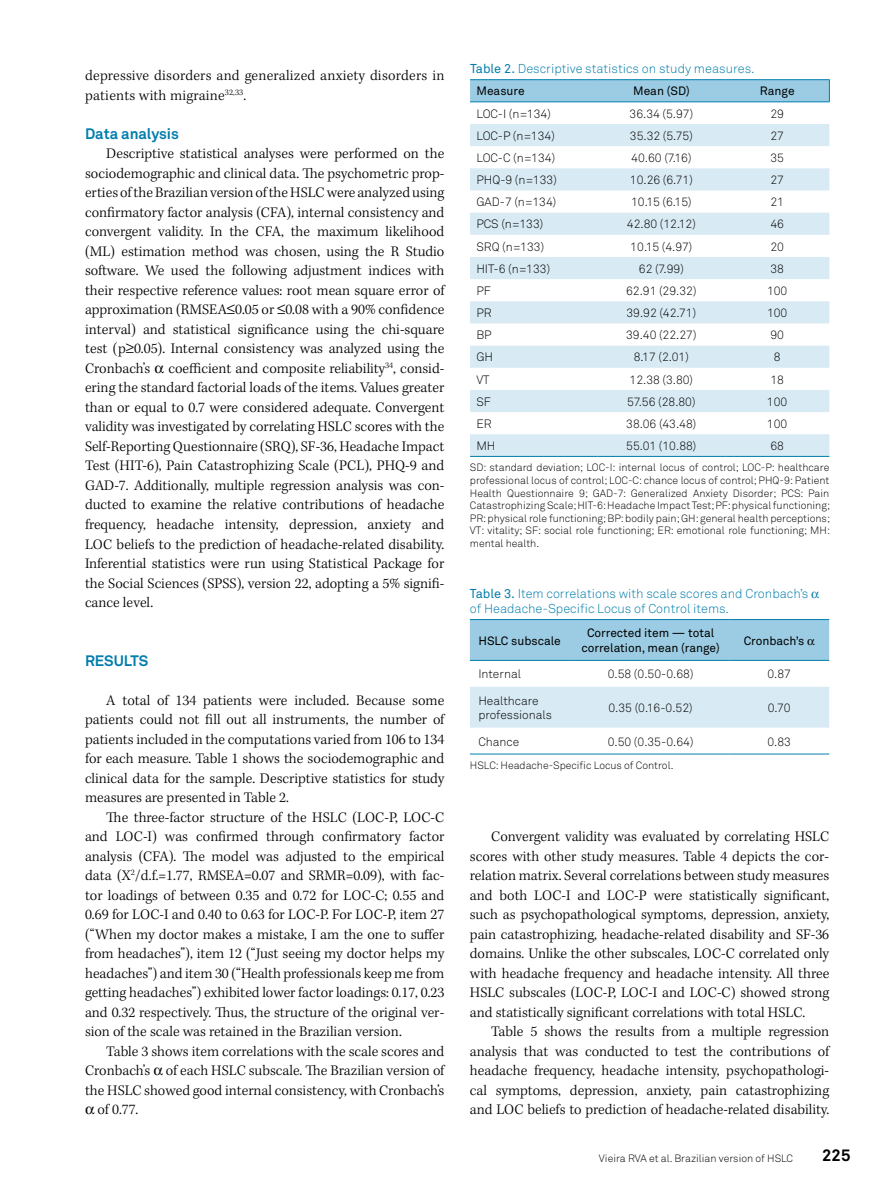
<style>
.page{position:relative;width:893px;height:1191px;background:#fff}
.page>*{position:absolute;margin:0;border:0;box-sizing:border-box;transform-origin:0 0}
.t1{font:700 16.5px "Akkurat Pro";color:#000}
.t2{font:300 15px/19.5px "Kepler Std";color:#000;text-align:justify}
.t3{font:700 15px "Akkurat Pro";color:#007dac}
.t4{font:12.75px/15.3px "Akkurat Light Pro";color:#007dac}
.t5{font:12px/14.4px "Akkurat Light Pro";color:#000}
.t6{font:12px/14.4px "Akkurat Pro";color:#000;text-align:center}
.t7{font:10.5px/12.6px "Akkurat Light Pro";color:#000;text-align:justify}
.s1{font-family:"Akkurat Pro"}
</style>
<div class="page">
<svg style="left:470px;top:124px;width:359px;height:332px;fill:#d8eaf4"></svg>
<hr style="left:470px;top:79px;width:128px;height:1px;background:#007dac">
<hr style="left:598px;top:79px;width:127px;height:1px;background:#007dac">
<hr style="left:725px;top:79px;width:105px;height:1px;background:#007dac">
<div style="left:470px;top:80px;width:360px;height:21px;background:#9bcce3"></div>
<hr style="left:470px;top:101px;width:128px;height:1px;background:#007dac">
<hr style="left:598px;top:101px;width:127px;height:1px;background:#007dac">
<hr style="left:725px;top:101px;width:105px;height:1px;background:#007dac">
<hr style="left:470px;top:456px;width:128px;height:1px;background:#007dac">
<hr style="left:598px;top:456px;width:127px;height:1px;background:#007dac">
<hr style="left:725px;top:456px;width:104px;height:1px;background:#007dac">
<div style="left:470px;top:687px;width:359px;height:40px;background:#d8eaf4"></div>
<hr style="left:470px;top:660px;width:102px;height:1px;background:#007dac">
<hr style="left:572px;top:660px;width:157px;height:1px;background:#007dac">
<hr style="left:729px;top:660px;width:100px;height:1px;background:#007dac">
<hr style="left:470px;top:753px;width:102px;height:1px;background:#007dac">
<hr style="left:572px;top:753px;width:157px;height:1px;background:#007dac">
<hr style="left:729px;top:753px;width:100px;height:1px;background:#007dac">
<svg style="left:470px;top:619px;width:359px;height:41px;background:#96c9e1"></svg>
<p class="t2" style="left:85px;top:67px;width:361px">depressive disorders and generalized anxiety disorders in patients with migraine<sup>32,33</sup>.</p>
<p class="t3" style="left:85px;top:124px;width:96px">Data analysis</p>
<p class="t2" style="left:85px;top:145px;width:361px;text-indent:21px">Descriptive statistical analyses were performed on the sociodemographic and clinical data. The psychometric prop&shy;erties of the Brazilian version of the HSLC were analyzed using confirmatory factor analysis (CFA), internal consistency and convergent validity. In the CFA, the maximum likelihood (ML) estimation method was chosen, using the R Studio software. We used the following adjustment indices with their respective reference values: root mean square error of approximation (RMSEA≤0.05 or ≤0.08 with a 90% confidence interval) and statistical significance using the chi-square test (p≥0.05). Internal consistency was analyzed using the Cronbach’s coefficient and composite reliability<sup>34</sup>, consid&shy;ering the standard factorial loads of the items. Values greater than or equal to 0.7 were considered adequate. Convergent validity was investigated by correlating HSLC scores with the Self-Reporting Questionnaire (SRQ), SF-36, Headache Impact Test (HIT-6), Pain Catastrophizing Scale (PCL), PHQ-9 and GAD-7. Additionally, multiple regression analysis was con&shy;ducted to examine the relative contributions of headache frequency, headache intensity, depression, anxiety and LOC beliefs to the prediction of headache-related disability.<br>Inferential statistics were run using Statistical Package for the Social Sciences (SPSS), version 22, adopting a 5% signifi&shy;cance level.</p>
<p class="t3" style="left:85px;top:651px;width:65px">RESULTS</p>
<p class="t2" style="left:85px;top:691px;width:361px;text-indent:21px">A total of 134 patients were included. Because some patients could not fill out all instruments, the number of patients included in the computations varied from 106 to 134 for each measure. Table 1 shows the sociodemographic and clinical data for the sample. Descriptive statistics for study measures are presented in Table 2.</p>
<p class="t2" style="left:85px;top:808px;width:361px;text-indent:21px">The three-factor structure of the HSLC (LOC-P, LOC-C and LOC-I) was confirmed through confirmatory factor analysis (CFA). The model was adjusted to the empirical data (X<sup>2</sup>/d.f.=1.77, RMSEA=0.07 and SRMR=0.09), with fac&shy;tor loadings of between 0.35 and 0.72 for LOC-C; 0.55 and 0.69 for LOC-I and 0.40 to 0.63 for LOC-P. For LOC-P, item 27 (“When my doctor makes a mistake, I am the one to suffer from headaches”), item 12 (“Just seeing my doctor helps my headaches”) and item 30 (“Health professionals keep me from getting headaches”) exhibited lower factor loadings: 0.17, 0.23 and 0.32 respectively. Thus, the structure of the original ver&shy;sion of the scale was retained in the Brazilian version.</p>
<p class="t2" style="left:106px;top:1042px;width:340px">Table 3 shows item correlations with the scale scores and</p>
<p class="t2" style="left:85px;top:1061px;width:361px">Cronbach’s of each HSLC subscale. The Brazilian version of</p>
<p class="t2" style="left:85px;top:1081px;width:361px">the HSLC showed good internal consistency, with Cronbach’s</p>
<p class="t2" style="left:98px;top:1100px;width:42px">of 0.77.</p>
<p class="t4" style="left:470px;top:61px;width:286px"><span class="s1">Table 2.</span> Descriptive statistics on study measures.</p>
<p class="t6" style="left:476px;top:84px;width:50px">Measure</p>
<p class="t6" style="left:633px;top:84px;width:58px">Mean (SD)</p>
<p class="t6" style="left:760px;top:84px;width:36px">Range</p>
<p class="t5" style="left:476px;top:106px;width:76px">LOC-I (n=134)</p>
<p class="t5" style="left:630px;top:106px;width:65px">36.34 (5.97)</p>
<p class="t5" style="left:770px;top:106px;width:15px">29</p>
<p class="t5" style="left:476px;top:129px;width:80px">LOC-P (n=134)</p>
<p class="t5" style="left:630px;top:129px;width:64px">35.32 (5.75)</p>
<p class="t5" style="left:770px;top:129px;width:15px">27</p>
<p class="t5" style="left:476px;top:151px;width:80px">LOC-C (n=134)</p>
<p class="t5" style="left:631px;top:151px;width:62px">40.60 (7.16)</p>
<p class="t5" style="left:770px;top:151px;width:15px">35</p>
<p class="t5" style="left:476px;top:173px;width:82px">PHQ-9 (n=133)</p>
<p class="t5" style="left:630px;top:173px;width:65px">10.26 (6.71)</p>
<p class="t5" style="left:770px;top:173px;width:15px">27</p>
<p class="t5" style="left:476px;top:195px;width:81px">GAD-7 (n=134)</p>
<p class="t5" style="left:631px;top:195px;width:62px">10.15 (6.15)</p>
<p class="t5" style="left:770px;top:195px;width:15px">21</p>
<p class="t5" style="left:476px;top:217px;width:68px">PCS (n=133)</p>
<p class="t5" style="left:627px;top:217px;width:70px">42.80 (12.12)</p>
<p class="t5" style="left:770px;top:217px;width:15px">46</p>
<p class="t5" style="left:476px;top:239px;width:69px">SRQ (n=133)</p>
<p class="t5" style="left:630px;top:239px;width:64px">10.15 (4.97)</p>
<p class="t5" style="left:770px;top:239px;width:15px">20</p>
<p class="t5" style="left:476px;top:261px;width:75px">HIT-6 (n=133)</p>
<p class="t5" style="left:639px;top:261px;width:46px">62 (7.99)</p>
<p class="t5" style="left:770px;top:261px;width:15px">38</p>
<p class="t5" style="left:476px;top:284px;width:16px">PF</p>
<p class="t5" style="left:626px;top:284px;width:72px">62.91 (29.32)</p>
<p class="t5" style="left:767px;top:284px;width:22px">100</p>
<p class="t5" style="left:476px;top:306px;width:17px">PR</p>
<p class="t5" style="left:626px;top:306px;width:71px">39.92 (42.71)</p>
<p class="t5" style="left:767px;top:306px;width:22px">100</p>
<p class="t5" style="left:476px;top:328px;width:17px">BP</p>
<p class="t5" style="left:626px;top:328px;width:72px">39.40 (22.27)</p>
<p class="t5" style="left:770px;top:328px;width:15px">90</p>
<p class="t5" style="left:476px;top:350px;width:18px">GH</p>
<p class="t5" style="left:634px;top:350px;width:57px">8.17 (2.01)</p>
<p class="t5" style="left:774px;top:350px;width:8px">8</p>
<p class="t5" style="left:476px;top:372px;width:15px">VT</p>
<p class="t5" style="left:629px;top:372px;width:65px">12.38 (3.80)</p>
<p class="t5" style="left:770px;top:372px;width:15px">18</p>
<p class="t5" style="left:476px;top:394px;width:16px">SF</p>
<p class="t5" style="left:627px;top:394px;width:70px">57.56 (28.80)</p>
<p class="t5" style="left:767px;top:394px;width:22px">100</p>
<p class="t5" style="left:476px;top:417px;width:17px">ER</p>
<p class="t5" style="left:626px;top:417px;width:72px">38.06 (43.48)</p>
<p class="t5" style="left:767px;top:417px;width:22px">100</p>
<p class="t5" style="left:476px;top:439px;width:21px">MH</p>
<p class="t5" style="left:626px;top:439px;width:72px">55.01 (10.88)</p>
<p class="t5" style="left:770px;top:439px;width:15px">68</p>
<p class="t7" style="left:470px;top:461px;width:362px">SD: standard deviation; LOC-I: internal locus of control; LOC-P: healthcare professional locus of control; LOC-C: chance locus of control; PHQ-9: Patient Health Questionnaire 9; GAD-7: Generalized Anxiety Disorder; PCS: Pain Catastrophizing Scale; HIT-6: Headache Impact Test; PF: physical functioning; PR: physical role functioning; BP: bodily pain; GH: general health perceptions; VT: vitality; SF: social role functioning; ER: emotional role functioning; MH: mental health.</p>
<p class="t4" style="left:470px;top:585px;width:340px"><span class="s1">Table 3.</span> Item correlations with scale scores and Cronbach’s of Headache-Specific Locus of Control items.</p>
<p class="t6" style="left:478px;top:633px;width:84px">HSLC subscale</p>
<p class="t6" style="left:581px;top:626px;width:140px">Corrected item — total correlation, mean (range)</p>
<p class="t6" style="left:744px;top:633px;width:62px">Cronbach’s</p>
<p class="t5" style="left:478px;top:667px;width:44px">Internal</p>
<p class="t5" style="left:608px;top:667px;width:87px">0.58 (0.50-0.68)</p>
<p class="t5" style="left:767px;top:667px;width:25px">0.87</p>
<p class="t5" style="left:478px;top:693px;width:75px">Healthcare professionals</p>
<p class="t5" style="left:608px;top:700px;width:86px">0.35 (0.16-0.52)</p>
<p class="t5" style="left:768px;top:700px;width:25px">0.70</p>
<p class="t5" style="left:478px;top:734px;width:42px">Chance</p>
<p class="t5" style="left:608px;top:734px;width:87px">0.50 (0.35-0.64)</p>
<p class="t5" style="left:767px;top:734px;width:25px">0.83</p>
<p class="t7" style="left:470px;top:759px;width:205px">HSLC: Headache-Specific Locus of Control.</p>
<p class="t2" style="left:470px;top:827px;width:361px;text-indent:21px">Convergent validity was evaluated by correlating HSLC scores with other study measures. Table 4 depicts the cor&shy;relation matrix. Several correlations between study measures and both LOC-I and LOC-P were statistically significant, such as psychopathological symptoms, depression, anxiety, pain catastrophizing, headache-related disability and SF-36 domains. Unlike the other subscales, LOC-C correlated only with headache frequency and headache intensity. All three HSLC subscales (LOC-P, LOC-I and LOC-C) showed strong and statistically significant correlations with total HSLC.</p>
<p class="t2" style="left:470px;top:1022px;width:361px;text-indent:21px">Table 5 shows the results from a multiple regression analysis that was conducted to test the contributions of headache frequency, headache intensity, psychopathologi&shy;cal symptoms, depression, anxiety, pain catastrophizing and LOC beliefs to prediction of headache-related disability.</p>
<p class="t7" style="left:599px;top:1151px;width:196px">Vieira RVA et al. Brazilian version of HSLC</p>
<p class="t1" style="left:822px;top:1145px;width:30px">225</p>
</div>
